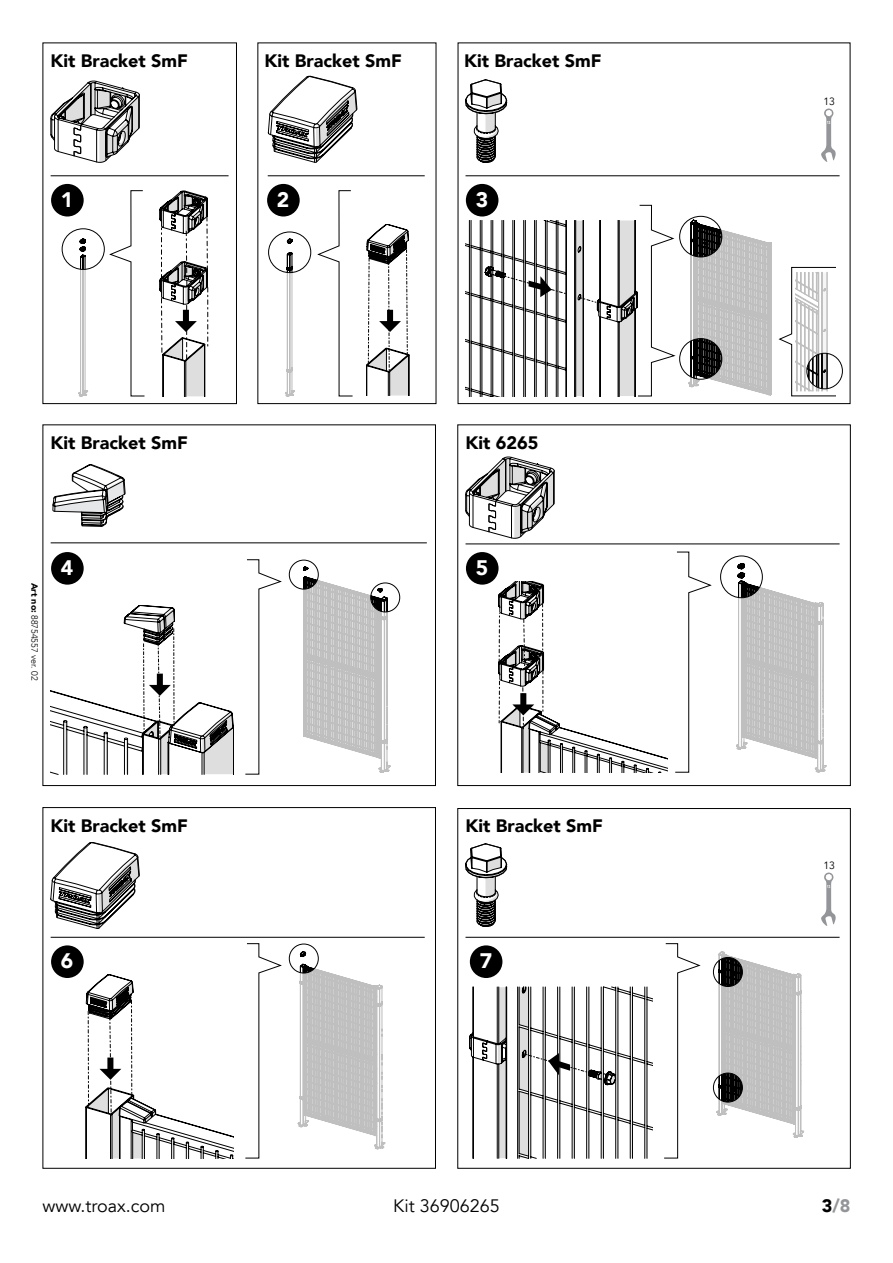
<style>
.page{position:relative;width:893px;height:1263px;background:#fff}
.page>*{position:absolute;margin:0;border:0;box-sizing:border-box;transform-origin:0 0}
.t1{font:900 21px "Avenir LT";color:#fff}
.t2{font:900 18px "Avenir LT";color:#000}
.t3{font:18px "Avenir LT";color:#000}
.t4{font:900 18px "Avenir LT";color:#939598}
.t5{font:10.5px "Avenir LT";color:#000}
.t6{font:300 9px "Avenir LT";color:#000}
.s1{font-weight:900}
.s2{color:#000}
</style>
<div class="page">
<div style="left:457px;top:808px;width:394px;height:361px;border:1px solid #000"></div>
<div style="left:43px;top:43px;width:194px;height:361px;border:1px solid #000"></div>
<div style="left:43px;top:424px;width:393px;height:362px;border:1px solid #000"></div>
<div style="left:457px;top:424px;width:394px;height:362px;border:1px solid #000"></div>
<div style="left:51px;top:184px;width:33px;height:32px;background:#000;border-radius:50%"></div>
<div style="left:267px;top:184px;width:33px;height:32px;background:#000;border-radius:50%"></div>
<div style="left:466px;top:184px;width:32px;height:32px;background:#000;border-radius:50%"></div>
<div style="left:51px;top:552px;width:33px;height:33px;background:#000;border-radius:50%"></div>
<hr style="left:51px;top:175px;width:178px;height:1px;background:#000">
<hr style="left:268px;top:175px;width:157px;height:1px;background:#000">
<hr style="left:465px;top:175px;width:375px;height:1px;background:#000">
<hr style="left:51px;top:542px;width:376px;height:1px;background:#000">
<hr style="left:465px;top:543px;width:375px;height:1px;background:#000">
<svg style="left:56px;top:190px;width:89px;height:207px"></svg>
<svg style="left:267px;top:190px;width:86px;height:207px"></svg>
<svg style="left:160px;top:191px;width:48px;height:205px"></svg>
<svg style="left:366px;top:224px;width:43px;height:172px"></svg>
<div style="left:806px;top:353px;width:37px;height:36px;border:1px solid #000;border-radius:50%"></div>
<div style="left:43px;top:807px;width:393px;height:362px;border:1px solid #000"></div>
<svg style="left:465px;top:457px;width:89px;height:82px"></svg>
<svg style="left:498px;top:581px;width:170px;height:191px"></svg>
<div style="left:51px;top:945px;width:33px;height:33px;background:#000;border-radius:50%"></div>
<hr style="left:51px;top:937px;width:374px;height:1px;background:#000">
<hr style="left:465px;top:937px;width:375px;height:1px;background:#000">
<div style="left:470px;top:945px;width:32px;height:33px;background:#000;border-radius:50%"></div>
<div style="left:466px;top:552px;width:33px;height:33px;background:#000;border-radius:50%"></div>
<svg style="left:50px;top:81px;width:89px;height:81px"></svg>
<svg style="left:268px;top:76px;width:89px;height:87px"></svg>
<svg style="left:821px;top:109px;width:15px;height:53px"></svg>
<svg style="left:465px;top:205px;width:377px;height:192px"></svg>
<svg style="left:465px;top:80px;width:42px;height:82px"></svg>
<div style="left:370px;top:582px;width:30px;height:30px;border:1px solid #000;border-radius:50%"></div>
<svg style="left:51px;top:605px;width:183px;height:169px"></svg>
<svg style="left:86px;top:974px;width:148px;height:184px"></svg>
<svg style="left:469px;top:987px;width:183px;height:171px"></svg>
<svg style="left:53px;top:464px;width:72px;height:62px"></svg>
<svg style="left:245px;top:559px;width:148px;height:216px"></svg>
<svg style="left:245px;top:943px;width:141px;height:216px"></svg>
<svg style="left:664px;top:943px;width:140px;height:216px"></svg>
<svg style="left:675px;top:551px;width:152px;height:222px"></svg>
<svg style="left:51px;top:842px;width:88px;height:87px"></svg>
<svg style="left:821px;top:872px;width:15px;height:54px"></svg>
<svg style="left:465px;top:843px;width:42px;height:83px"></svg>
<div style="left:713px;top:957px;width:30px;height:30px;border:1px solid #000;border-radius:50%"></div>
<div style="left:713px;top:1073px;width:30px;height:29px;border:1px solid #000;border-radius:50%"></div>
<p class="t2" style="left:51px;top:50px;width:139px">Kit Bracket SmF</p>
<p class="t2" style="left:265px;top:50px;width:139px">Kit Bracket SmF</p>
<p class="t2" style="left:464px;top:50px;width:139px">Kit Bracket SmF</p>
<p class="t1" style="left:61px;top:187px;width:14px">1</p>
<p class="t1" style="left:277px;top:187px;width:14px">2</p>
<p class="t1" style="left:476px;top:187px;width:14px">3</p>
<p class="t2" style="left:51px;top:432px;width:139px">Kit Bracket SmF</p>
<p class="t2" style="left:465px;top:432px;width:74px">Kit 6265</p>
<p class="t6" style="left:40px;top:583px;width:99px;rotate:90deg"><span class="s1">Art no:</span> 88754557 ver. 02</p>
<p class="t1" style="left:61px;top:555px;width:14px">4</p>
<p class="t1" style="left:476px;top:555px;width:14px">5</p>
<p class="t2" style="left:51px;top:815px;width:139px">Kit Bracket SmF</p>
<p class="t2" style="left:465px;top:815px;width:139px">Kit Bracket SmF</p>
<p class="t1" style="left:61px;top:948px;width:14px">6</p>
<p class="t1" style="left:480px;top:948px;width:14px">7</p>
<p class="t5" style="left:823px;top:95px;width:13px">13</p>
<p class="t5" style="left:823px;top:859px;width:13px">13</p>
<p class="t3" style="left:43px;top:1195px;width:125px">www.troax.com</p>
<p class="t3" style="left:393px;top:1195px;width:108px">Kit 36906265</p>
<p class="t4" style="left:822px;top:1195px;width:30px"><span class="s2">3</span>/8</p>
</div>
